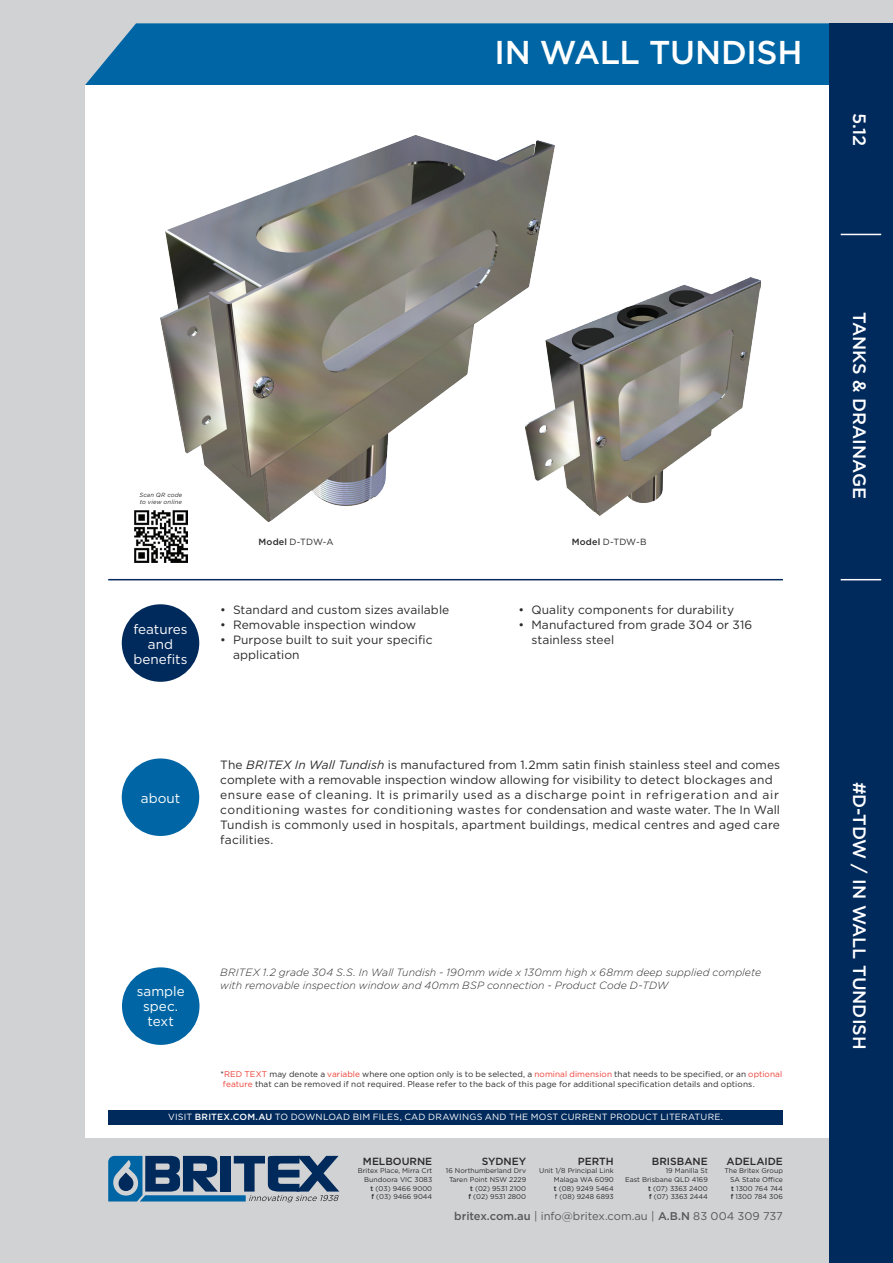
<style>
.page{position:relative;width:893px;height:1263px;background:#d1d2d4}
.page>*{position:absolute;margin:0;border:0;box-sizing:border-box;transform-origin:0 0}
.HEADING_RA{font:500 33px "Gotham";letter-spacing:-.01em;color:#fff}
.banner_text{font:500 18px "Gotham";color:#fff}
.t1{font:13.5px/15px "Gotham";color:#fff;text-align:center}
.BODY_COPY{font:12px/15px "Gotham";letter-spacing:.01em;color:#2b292a}
.t2{font:11.25px "Gotham";color:#57585a}
.SPECTEXT{font:italic 300 10.5px/13.5px "Gotham";letter-spacing:.005em;color:#2b292a}
.address_city{font:500 10.35px "Gotham";color:#2b292a}
.t3{font:9px "Gotham";letter-spacing:.02em;color:#fff}
.disclaimer{font:9px "Gotham";letter-spacing:.005em;color:#2b292a}
.t4{font:8.25px/10.5px "Gotham";letter-spacing:.01em;color:#2b292a}
.address{font:6.9px/8.7px "Gotham";color:#2b292a;text-align:justify}
.address_city-2{font:6.9px/8.7px "Gotham";color:#2b292a;text-align:right}
.t5{font:italic 6px/7.5px "Gotham";letter-spacing:.025em;color:#2b292a}
.s1{font-weight:500}
.s2{font-style:italic}
.s3{color:#ee3e34}
</style>
<div class="page">
<div style="left:85px;top:23px;width:744px;height:62px;background:#0065a4"></div>
<div style="left:85px;top:85px;width:754px;height:1052px;background:#fff"></div>
<div style="left:829px;top:23px;width:64px;height:1240px;background:#00295c"></div>
<hr style="left:108px;top:579px;width:675px;height:1px;background:#00295c">
<div style="left:122px;top:604px;width:77px;height:78px;background:#00295c;border-radius:50%"></div>
<div style="left:122px;top:758px;width:77px;height:78px;background:#0065a4;border-radius:50%"></div>
<div style="left:122px;top:967px;width:77px;height:78px;background:#0065a4;border-radius:50%"></div>
<hr style="left:841px;top:579px;width:40px;height:1px;background:#fff">
<hr style="left:841px;top:234px;width:40px;height:1px;background:#fff">
<div style="left:108px;top:1110px;width:675px;height:14px;background:#00295c"></div>
<svg style="left:108px;top:1156px;width:231px;height:46px"></svg>
<img style="left:160px;top:135px;width:394px;height:386px">
<img style="left:525px;top:277px;width:235px;height:239px">
<img style="left:135px;top:510px;width:52px;height:53px">
<p class="HEADING_RA" style="left:494px;top:34px;width:309px">IN WALL TUNDISH</p>
<p class="banner_text" style="left:870px;top:113px;width:35px;rotate:90deg">5.12</p>
<p class="t5" style="left:139px;top:491px;width:45px">Scan QR code to view online</p>
<p class="t1" style="left:133px;top:621px;width:56px">features and benefits</p>
<p class="disclaimer" style="left:259px;top:537px;width:77px"><span class="s1">Model</span> D-TDW-A</p>
<p class="disclaimer" style="left:572px;top:537px;width:76px"><span class="s1">Model</span> D-TDW-B</p>
<p class="BODY_COPY" style="left:220px;top:602px;width:231px">• Standard and custom sizes available</p>
<p class="BODY_COPY" style="left:220px;top:617px;width:198px">• Removable inspection window</p>
<p class="BODY_COPY" style="left:233px;top:632px;width:201px;text-indent:-13px">• Purpose built to suit your specific application</p>
<p class="BODY_COPY" style="left:519px;top:602px;width:217px">• Quality components for durability</p>
<p class="BODY_COPY" style="left:531px;top:617px;width:222px;text-indent:-13px">• Manufactured from grade 304 or 316 stainless steel</p>
<p class="t1" style="left:141px;top:790px;width:41px">about</p>
<p class="BODY_COPY" style="left:220px;top:757px;width:561px">The <span class="s2">BRITEX In Wall Tundish</span> is manufactured from 1.2mm satin finish stainless steel and comes complete with a removable inspection window allowing for visibility to detect blockages and ensure ease of cleaning. It is primarily used as a discharge point in refrigeration and air conditioning wastes for conditioning wastes for condensation and waste water. The In Wall Tundish is commonly used in hospitals, apartment buildings, medical centres and aged care facilities.</p>
<p class="t1" style="left:137px;top:983px;width:50px">sample spec. text</p>
<p class="SPECTEXT" style="left:220px;top:965px;width:542px">BRITEX 1.2 grade 304 S.S. In Wall Tundish - 190mm wide x 130mm high x 68mm deep supplied complete with removable inspection window and 40mm BSP connection - Product Code D-TDW</p>
<p class="t4" style="left:220px;top:1068px;width:563px">*<span class="s3">RED TEXT</span> may denote a <span class="s3">variable</span> where one option only is to be selected, a <span class="s3">nominal dimension</span> that needs to be specified, or an <span class="s3">optional feature</span> that can be removed if not required. Please refer to the back of this page for additional specification details and options.</p>
<p class="t3" style="left:168px;top:1112px;width:556px">VISIT <span class="s1">BRITEX.COM.AU</span> TO DOWNLOAD BIM FILES, CAD DRAWINGS AND THE MOST CURRENT PRODUCT LITERATURE.</p>
<p class="address_city" style="left:363px;top:1155px;width:71px">MELBOURNE</p>
<p class="address" style="left:358px;top:1166px;width:76px">Britex Place, Mirra Crt</p>
<p class="address" style="left:364px;top:1175px;width:69px">Bundoora VIC 3083</p>
<p class="address" style="left:371px;top:1184px;width:63px"><span class="s1">t</span> (03) 9466 9000</p>
<p class="address" style="left:371px;top:1192px;width:62px"><span class="s1">f</span> (03) 9466 9044</p>
<p class="address_city" style="left:482px;top:1155px;width:46px">SYDNEY</p>
<p class="address" style="left:446px;top:1166px;width:82px">16 Northumberland Drv</p>
<p class="address" style="left:449px;top:1175px;width:79px">Taren Point NSW 2229</p>
<p class="address" style="left:470px;top:1184px;width:58px"><span class="s1">t</span> (02) 9531 2100</p>
<p class="address" style="left:468px;top:1192px;width:59px"><span class="s1">f</span> (02) 9531 2800</p>
<p class="address_city" style="left:578px;top:1155px;width:38px">PERTH</p>
<p class="address" style="left:554px;top:1166px;width:61px;text-indent:-15px">Unit 1/8 Principal Link Malaga WA 6090 <span class="s1">t</span> (08) 9249 5464</p>
<p class="address" style="left:555px;top:1192px;width:60px">f (08) 9248 6893</p>
<p class="address_city" style="left:652px;top:1155px;width:57px">BRISBANE</p>
<p class="address" style="left:666px;top:1166px;width:44px">19 Manilla St</p>
<p class="address" style="left:625px;top:1175px;width:84px">East Brisbane QLD 4169</p>
<p class="address" style="left:648px;top:1184px;width:61px"><span class="s1">t</span> (07) 3363 2400</p>
<p class="address" style="left:649px;top:1192px;width:60px"><span class="s1">f</span> (07) 3363 2444</p>
<p class="address_city" style="left:727px;top:1155px;width:58px">ADELAIDE</p>
<p class="address_city-2" style="left:724px;top:1166px;width:60px">The Britex Group<br>SA State Office</p>
<p class="address" style="left:731px;top:1184px;width:53px"><span class="s1">t</span> 1300 764 744</p>
<p class="address" style="left:731px;top:1192px;width:54px"><span class="s1">f</span> 1300 784 306</p>
<p class="t2" style="left:454px;top:1210px;width:330px"><span class="s1">britex.com.au</span> | info@britex.com.au | <span class="s1">A.B.N</span> 83 004 309 737</p>
<h2 class="banner_text" style="left:870px;top:312px;width:189px;rotate:90deg">TANKS &amp; DRAINAGE</h2>
<p class="banner_text" style="left:870px;top:781px;width:269px;rotate:90deg">#D-TDW / IN WALL TUNDISH</p>
</div>
